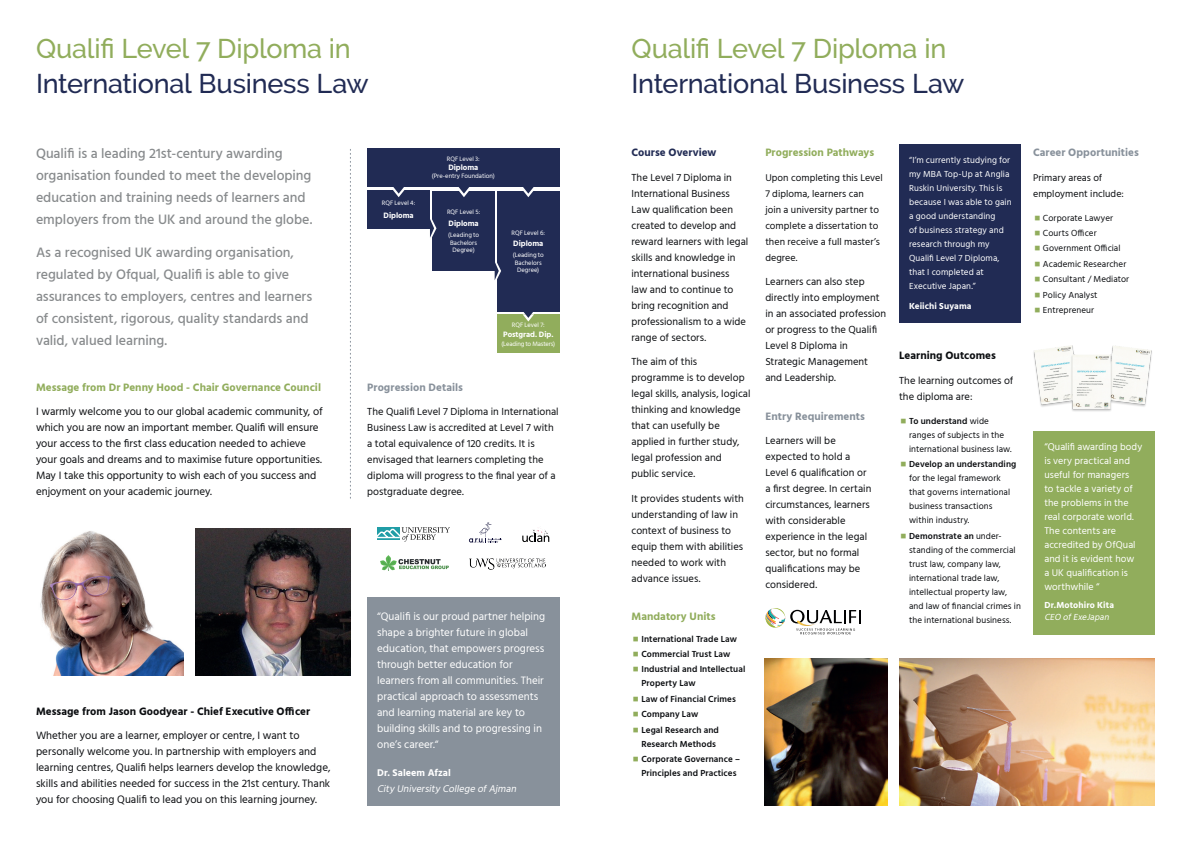
<style>
.page{position:relative;width:1191px;height:842px;background:#fff}
.page>*{position:absolute;margin:0;border:0;box-sizing:border-box;transform-origin:0 0}
.t1{font:500 27px "Raleway";letter-spacing:-.01em;color:#212b54}
.t2{font:500 27px "Raleway";letter-spacing:-.01em;color:#91ad5c}
.t3{font:500 14px/22px "Hind";letter-spacing:-.005em;color:#888b8d}
.t4{font:11px/16px "Hind";color:#0b0d10}
.t5{font:11px/16px "Hind";color:#fff}
.t6{font:700 11px "Hind";letter-spacing:.005em;color:#91ad5c}
.t7{font:700 11px "Hind";letter-spacing:.005em;color:#0b0d10}
.t8{font:700 11px "Hind";letter-spacing:.005em;color:#88919b}
.t9{font:700 11px "Hind";letter-spacing:.005em;color:#212b54}
.t10{font:10.5px/16px "Hind";color:#0b0d10}
.t11{font:10px/14px "Hind";letter-spacing:.005em;color:#fff}
.t12{font:10px/16px "Hind";letter-spacing:.005em;color:#0b0d10}
.t13{font:italic 10px "Hind";color:#fff}
.t14{font:700 10px "Hind";letter-spacing:.005em;color:#fff}
.t15{font:9px/14px "Hind";letter-spacing:.01em;color:#0b0d10}
.t16{font:600 9px/15.4px "Hind";letter-spacing:.01em;color:#0b0d10}
.t17{font:9px/14px "Hind";letter-spacing:.01em;color:#fff}
.t18{font:700 9px "Hind";letter-spacing:.01em;color:#fff}
.t19{font:italic 9px "Hind";color:#fff}
.t20{font:700 8px "Hind";letter-spacing:-.005em;color:#fff}
.t21{font:6.5px/7.8px "Hind";color:#fff;text-align:center}
.t22{font:6.5px "Hind";letter-spacing:-.02em;color:#fff}
.s1{font-weight:600}
</style>
<div class="page">
<div style="left:367px;top:190px;width:63px;height:38px;background:#212b54"></div>
<div style="left:497px;top:314px;width:62px;height:39px;background:#91ad5c"></div>
<div style="left:497px;top:191px;width:62px;height:120px;background:#212b54"></div>
<div style="left:432px;top:191px;width:63px;height:79px;background:#212b54"></div>
<svg style="left:350px;top:149px;width:1px;height:349px"></svg>
<svg style="left:393px;top:187px;width:11px;height:10px"></svg>
<svg style="left:430px;top:219px;width:6px;height:19px"></svg>
<svg style="left:494px;top:262px;width:7px;height:18px"></svg>
<svg style="left:458px;top:187px;width:11px;height:10px"></svg>
<svg style="left:523px;top:187px;width:11px;height:10px"></svg>
<svg style="left:522px;top:311px;width:12px;height:10px"></svg>
<img style="left:1033px;top:345px;width:119px;height:67px">
<img style="left:899px;top:658px;width:256px;height:148px">
<svg style="left:765px;top:608px;width:96px;height:26px"></svg>
<img style="left:764px;top:658px;width:123px;height:148px">
<div style="left:367px;top:149px;width:192px;height:38px;background:#212b54"></div>
<div style="left:367px;top:597px;width:192px;height:209px;background:#88919b"></div>
<img style="left:40px;top:531px;width:144px;height:144px">
<img style="left:196px;top:528px;width:154px;height:147px">
<img style="left:381px;top:555px;width:68px;height:16px">
<img style="left:469px;top:558px;width:77px;height:12px">
<svg style="left:377px;top:527px;width:73px;height:15px"></svg>
<svg style="left:522px;top:529px;width:27px;height:13px"></svg>
<svg style="left:469px;top:522px;width:33px;height:21px"></svg>
<div style="left:899px;top:145px;width:122px;height:178px;background:#212b54"></div>
<div style="left:1033px;top:431px;width:122px;height:203px;background:#91ad5c"></div>
<h1 class="t2" style="left:36px;top:33px;width:316px">Qualifi Level 7 Diploma in</h1>
<h1 class="t1" style="left:36px;top:68px;width:334px">International Business Law</h1>
<h2 class="t3" style="left:36px;top:143px;width:278px">Qualifi is a leading 21st-century awarding organisation founded to meet the developing education and training needs of learners and employers from the UK and around the globe.</h2>
<h2 class="t3" style="left:36px;top:242px;width:278px">As a recognised UK awarding organisation, regulated by Ofqual, Qualifi is able to give assurances to employers, centres and learners of consistent, rigorous, quality standards and valid, valued learning.</h2>
<p class="t21" style="left:382px;top:199px;width:35px">RQF Level 4:</p>
<p class="t20" style="left:383px;top:210px;width:32px">Diploma</p>
<p class="t21" style="left:447px;top:155px;width:34px">RQF Level 3:</p>
<p class="t20" style="left:448px;top:163px;width:32px">Diploma</p>
<p class="t21" style="left:432px;top:172px;width:65px">(Pre-entry Foundation)</p>
<p class="t21" style="left:447px;top:208px;width:35px">RQF Level 5:</p>
<p class="t20" style="left:448px;top:219px;width:32px">Diploma</p>
<p class="t21" style="left:448px;top:231px;width:33px">(Leading to<br>Bachelors<br>Degree)</p>
<p class="t21" style="left:511px;top:230px;width:35px">RQF Level 6:</p>
<p class="t20" style="left:513px;top:239px;width:32px">Diploma</p>
<p class="t21" style="left:512px;top:251px;width:33px">(Leading to<br>Bachelors<br>Degree)</p>
<p class="t21" style="left:512px;top:322px;width:34px">RQF Level 7:</p>
<p class="t20" style="left:503px;top:330px;width:52px">Postgrad. Dip.</p>
<p class="t22" style="left:501px;top:340px;width:55px">(Leading to Masters)</p>
<p class="t6" style="left:36px;top:380px;width:286px">Message from Dr Penny Hood - Chair Governance Council</p>
<p class="t4" style="left:36px;top:404px;width:288px">I warmly welcome you to our global academic community, of which you are now an important member. Qualifi will ensure your access to the first class education needed to achieve your goals and dreams and to maximise future opportunities.<br>May I take this opportunity to wish each of you success and enjoyment on your academic journey.</p>
<p class="t8" style="left:367px;top:380px;width:97px">Progression Details</p>
<p class="t10" style="left:367px;top:404px;width:193px">The Qualifi Level 7 Diploma in International Business Law is accredited at Level 7 with a total equivalence of 120 credits. It is envisaged that learners completing the diploma will progress to the final year of a postgraduate degree.</p>
<p class="t7" style="left:36px;top:704px;width:276px">Message from Jason Goodyear - Chief Executive Officer</p>
<p class="t4" style="left:36px;top:728px;width:296px">Whether you are a learner, employer or centre, I want to personally welcome you. In partnership with employers and learning centres, Qualifi helps learners develop the knowledge, skills and abilities needed for success in the 21st century. Thank you for choosing Qualifi to lead you on this learning journey.</p>
<p class="t5" style="left:377px;top:609px;width:169px">“Qualifi is our proud partner helping shape a brighter future in global education, that empowers progress through better education for learners from all communities. Their practical approach to assessments and learning material are key to building skills and to progressing in one’s career.“</p>
<p class="t14" style="left:377px;top:766px;width:75px">Dr. Saleem Afzal</p>
<p class="t13" style="left:377px;top:781px;width:143px">City University College ofAjman</p>
<h1 class="t2" style="left:631px;top:33px;width:316px">Qualifi Level 7 Diploma in</h1>
<h1 class="t1" style="left:631px;top:68px;width:334px">International Business Law</h1>
<p class="t9" style="left:631px;top:146px;width:86px">Course Overview</p>
<p class="t10" style="left:631px;top:170px;width:118px">The Level 7 Diploma in<br>International Business<br>Law qualification been created to develop and reward learners with legal skills and knowledge in international business<br>law and to continue to bring recognition and professionalism to a wide range of sectors.</p>
<p class="t10" style="left:631px;top:354px;width:121px">The aim of this programme is to develop legal skills, analysis, logical thinking and knowledge that can usefully be applied in further study, legal profession and public service.</p>
<p class="t10" style="left:631px;top:491px;width:114px">It provides students with understanding of law in context of business to equip them with abilities needed to work with advance issues.</p>
<p class="t6" style="left:631px;top:610px;width:86px">Mandatory Units</p>
<p class="t16" style="left:641px;top:631px;width:105px">International Trade Law<br>Commercial Trust Law<br>Industrial and Intellectual</p>
<p class="t16" style="left:641px;top:676px;width:96px">Property Law<br>Law of Financial Crimes<br>Company Law<br>Legal Research and</p>
<p class="t16" style="left:641px;top:736px;width:100px">Research Methods<br>Corporate Governance –</p>
<p class="t16" style="left:641px;top:766px;width:97px">Principles and Practices</p>
<p class="t6" style="left:765px;top:146px;width:110px">Progression Pathways</p>
<p class="t12" style="left:765px;top:170px;width:119px">Upon completing this Level<br>7 diploma, learners can<br>join a university partner to complete a dissertation to then receive a full master’s degree.</p>
<p class="t10" style="left:765px;top:274px;width:122px">Learners can also step directly into employment in an associated profession or progress to the Qualifi<br>Level 8 Diploma in<br>Strategic Management and Leadership.</p>
<p class="t8" style="left:765px;top:410px;width:101px">Entry Requirements</p>
<p class="t10" style="left:765px;top:433px;width:108px">Learners will be expected to hold a<br>Level 6 qualification or a first degree. In certain circumstances, learners with considerable experience in the legal sector, but no formal qualifications may be considered.</p>
<p class="t17" style="left:909px;top:154px;width:104px">“I’m currently studying for my MBA Top-Up at Anglia<br>Ruskin University. This is because I was able to gain a good understanding<br>of business strategy and research through my<br>Qualifi Level 7 Diploma, that I completed at<br>Executive Japan.”</p>
<p class="t18" style="left:909px;top:300px;width:64px">Keiichi Suyama</p>
<p class="t8" style="left:1033px;top:146px;width:107px">Career Opportunities</p>
<p class="t12" style="left:1033px;top:170px;width:92px">Primary areas of employment include:</p>
<p class="t15" style="left:1043px;top:210px;width:88px;line-height:15.4px">Corporate Lawyer<br>Courts Officer<br>Government Official<br>Academic Researcher<br>Consultant / Mediator<br>Policy Analyst<br>Entrepreneur</p>
<p class="t7" style="left:899px;top:349px;width:98px">Learning Outcomes</p>
<p class="t10" style="left:899px;top:373px;width:116px">The learning outcomes of the diploma are:</p>
<p class="t15" style="left:909px;top:414px;width:104px"><span class="s1">To understand</span> wide ranges of subjects in the international business law.</p>
<p class="t16" style="left:909px;top:457px;width:109px">Develop an understanding</p>
<p class="t15" style="left:909px;top:472px;width:103px">for the legal framework that governs international business transactions within industry.</p>
<p class="t15" style="left:909px;top:529px;width:113px"><span class="s1">Demonstrate an</span> under&shy;standing of the commercial trust law, company law, international trade law, intellectual property law, and law of financial crimes in the international business.</p>
<p class="t11" style="left:1044px;top:441px;width:99px">“Qualifi awarding body is very practical and useful for managers<br>to tackle a variety of the problems in the real corporate world.<br>The contents are accredited by OfQual and it is evident how<br>a UK qualification is worthwhile “</p>
<p class="t18" style="left:1044px;top:600px;width:71px">Dr.Motohiro Kita</p>
<p class="t19" style="left:1044px;top:611px;width:68px">CEO ofExeJapan</p>
</div>
